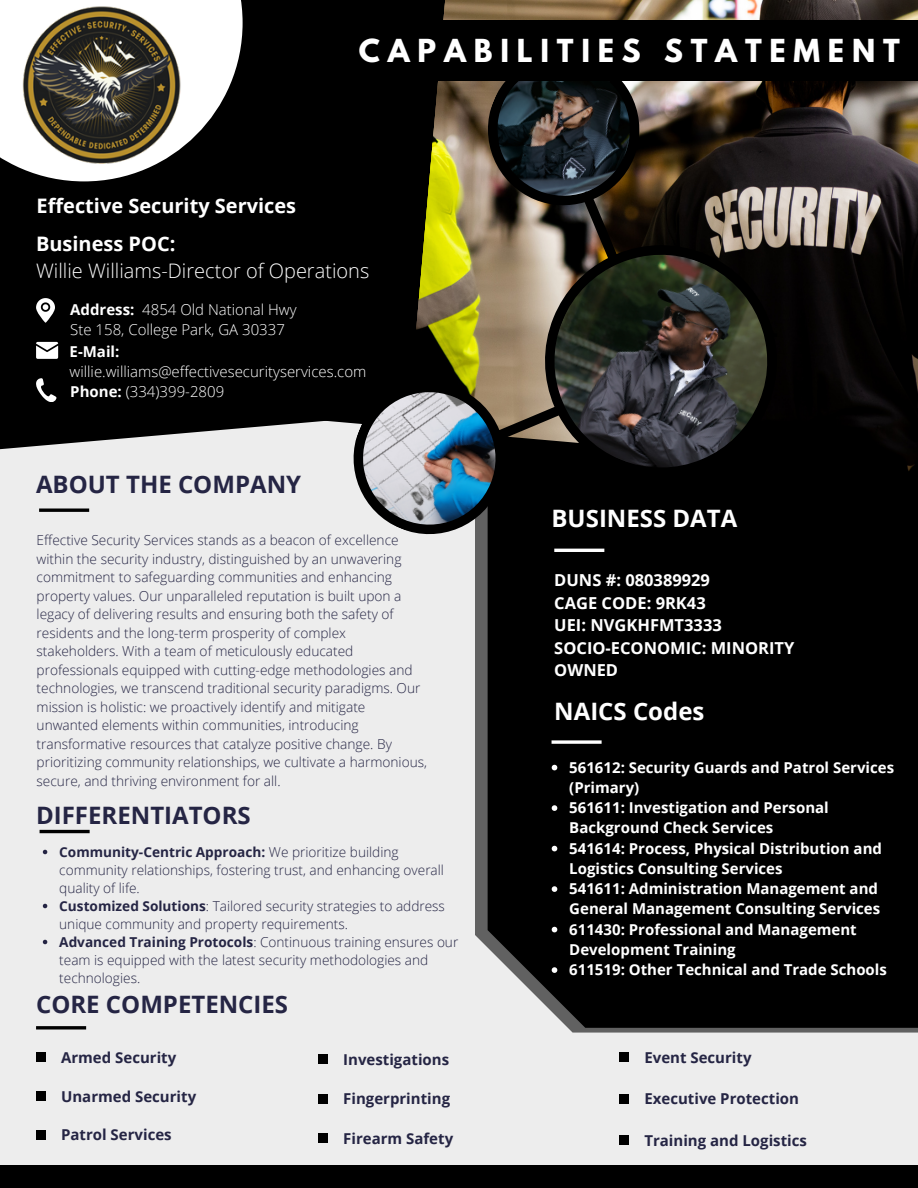
<style>
.page{position:relative;width:918px;height:1188px;background:#fff}
.page>*{position:absolute;margin:0;border:0;box-sizing:border-box;transform-origin:0 0}
.t1{font:700 28.05px "League Spartan";letter-spacing:.275em;color:#fff}
.t2{font:700 24px "Open Sans";color:#252544}
.t3{font:700 24px "Open Sans";color:#fff}
.t4{font:300 19.95px/27.3px "Open Sans";color:#fff}
.t5{font:700 19.95px "Open Sans";color:#fff}
.t6{font:700 16.5px/22.5px "Open Sans";color:#fff}
.t7{font:700 15px/20.2px "Open Sans";color:#fff}
.t8{font:700 15px "Open Sans";color:#252544}
.t9{font:300 15px/20.2px "Open Sans";color:#fff}
.t10{font:300 13.65px/18.5px "Open Sans";color:#252544}
.s1{font-weight:700}
</style>
<div class="page">
<div style="left:0;top:81px;width:918px;height:1107px;background:#ededed"></div>
<div style="left:475px;top:485px;width:443px;height:548px;background:#000"></div>
<img style="left:450px;top:0;width:468px;height:485px">
<div style="left:0;top:0;width:450px;height:450px;background:#000"></div>
<svg style="left:0;top:0;width:243px;height:181px;fill:#fff"></svg>
<svg style="left:343px;top:81px;width:449px;height:463px;background:#433d28"></svg>
<img style="left:354px;top:383px;width:150px;height:150px">
<img style="left:489px;top:81px;width:150px;height:116px">
<img style="left:540px;top:241px;width:241px;height:241px">
<div style="left:301px;top:20px;width:617px;height:61px;background:#000"></div>
<svg style="left:36px;top:378px;width:20px;height:24px"></svg>
<svg style="left:36px;top:342px;width:22px;height:17px"></svg>
<svg style="left:36px;top:298px;width:19px;height:25px"></svg>
<hr style="left:554px;top:549px;width:50px;height:3px;background:#fff">
<svg style="left:552px;top:740px;width:50px;height:4px"></svg>
<hr style="left:39px;top:509px;width:50px;height:3px;background:#000">
<hr style="left:40px;top:830px;width:50px;height:3px;background:#000">
<svg style="left:36px;top:1026px;width:50px;height:4px"></svg>
<div style="left:36px;top:1052px;width:10px;height:10px;background:#000"></div>
<div style="left:36px;top:1091px;width:10px;height:10px;background:#000"></div>
<div style="left:36px;top:1130px;width:10px;height:10px;background:#000"></div>
<div style="left:318px;top:1054px;width:10px;height:10px;background:#000"></div>
<div style="left:0;top:1165px;width:918px;height:23px;background:#000"></div>
<div style="left:318px;top:1094px;width:10px;height:10px;background:#000"></div>
<div style="left:318px;top:1134px;width:10px;height:9px;background:#000"></div>
<div style="left:619px;top:1052px;width:10px;height:10px;background:#000"></div>
<div style="left:619px;top:1094px;width:10px;height:10px;background:#000"></div>
<div style="left:619px;top:1135px;width:10px;height:10px;background:#000"></div>
<img style="left:20px;top:3px;width:163px;height:163px">
<svg style="left:43px;top:850px;width:4px;height:4px"></svg>
<svg style="left:43px;top:904px;width:4px;height:4px"></svg>
<svg style="left:43px;top:940px;width:4px;height:4px"></svg>
<svg style="left:552px;top:765px;width:5px;height:5px"></svg>
<svg style="left:552px;top:805px;width:5px;height:6px"></svg>
<svg style="left:552px;top:846px;width:5px;height:5px"></svg>
<svg style="left:552px;top:886px;width:5px;height:6px"></svg>
<svg style="left:552px;top:927px;width:5px;height:5px"></svg>
<svg style="left:552px;top:967px;width:5px;height:6px"></svg>
<p class="t5" style="left:37px;top:192px;width:261px">Effective Security Services</p>
<h1 class="t1" style="left:359px;top:36px;width:542px">CAPABILITIES STATEMENT</h1>
<h2 class="t4" style="left:36px;top:229px;width:335px"><span class="s1">Business POC:<br></span>Willie Williams-Director of Operations</h2>
<p class="t9" style="left:70px;top:299px;width:228px"><span class="s1">Address:</span> 4854 Old National Hwy<br>Ste 158, College Park, GA 30337</p>
<p class="t9" style="left:70px;top:341px;width:298px"><span class="s1">E-Mail: </span>willie.williams@effectivesecurityservices.com</p>
<h2 class="t9" style="left:70px;top:381px;width:156px"><span class="s1">Phone:</span> (334)399-2809</h2>
<h3 class="t2" style="left:36px;top:468px;width:267px">ABOUT THE COMPANY</h3>
<p class="t10" style="left:37px;top:531px;width:392px">Effective Security Services stands as a beacon of excellence within the security industry, distinguished by an unwavering commitment to safeguarding communities and enhancing property values. Our unparalleled reputation is built upon a legacy of delivering results and ensuring both the safety of residents and the long-term prosperity of complex stakeholders. With a team of meticulously educated professionals equipped with cutting-edge methodologies and technologies, we transcend traditional security paradigms. Our mission is holistic: we proactively identify and mitigate unwanted elements within communities, introducing transformative resources that catalyze positive change. By prioritizing community relationships, we cultivate a harmonious, secure, and thriving environment for all.</p>
<p class="t2" style="left:36px;top:799px;width:216px">DIFFERENTIATORS</p>
<p class="t10" style="left:59px;top:842px;width:386px;line-height:18px"><span class="s1">Community-Centric Approach:</span> We prioritize building community relationships, fostering trust, and enhancing overall quality of life.</p>
<p class="t10" style="left:59px;top:896px;width:387px;line-height:18px"><span class="s1">Customized Solutions</span>: Tailored security strategies to address unique community and property requirements.</p>
<p class="t10" style="left:59px;top:932px;width:401px;line-height:18px"><span class="s1">Advanced Training Protocols</span>: Continuous training ensures our team is equipped with the latest security methodologies and technologies.</p>
<p class="t2" style="left:36px;top:988px;width:254px">CORE COMPETENCIES</p>
<h4 class="t8" style="left:61px;top:1047px;width:117px">Armed Security</h4>
<h5 class="t8" style="left:61px;top:1086px;width:137px">Unarmed Security</h5>
<p class="t8" style="left:61px;top:1124px;width:112px">Patrol Services</p>
<p class="t8" style="left:343px;top:1049px;width:107px">Investigations</p>
<p class="t8" style="left:343px;top:1088px;width:108px">Fingerprinting</p>
<p class="t8" style="left:343px;top:1128px;width:111px">Firearm Safety</p>
<p class="t3" style="left:552px;top:501px;width:187px">BUSINESS DATA</p>
<h2 class="t6" style="left:554px;top:569px;width:242px">DUNS #: 080389929<br>CAGE CODE: 9RK43<br>UEI: NVGKHFMT3333<br>SOCIO-ECONOMIC: MINORITY<br>OWNED</h2>
<h6 class="t3" style="left:554px;top:695px;width:152px">NAICS Codes</h6>
<p class="t7" style="left:569px;top:757px;width:326px">561612: Security Guards and Patrol Services (Primary)</p>
<p class="t7" style="left:569px;top:797px;width:261px">561611: Investigation and Personal<br>Background Check Services</p>
<p class="t7" style="left:569px;top:838px;width:314px">541614: Process, Physical Distribution and<br>Logistics Consulting Services</p>
<p class="t7" style="left:569px;top:878px;width:312px">541611: Administration Management and<br>General Management Consulting Services</p>
<p class="t7" style="left:569px;top:919px;width:289px">611430: Professional and Management<br>Development Training</p>
<p class="t7" style="left:569px;top:959px;width:319px">611519: Other Technical and Trade Schools</p>
<p class="t8" style="left:644px;top:1047px;width:109px">Event Security</p>
<p class="t8" style="left:644px;top:1088px;width:156px">Executive Protection</p>
<h2 class="t8" style="left:644px;top:1130px;width:164px">Training and Logistics</h2>
</div>
